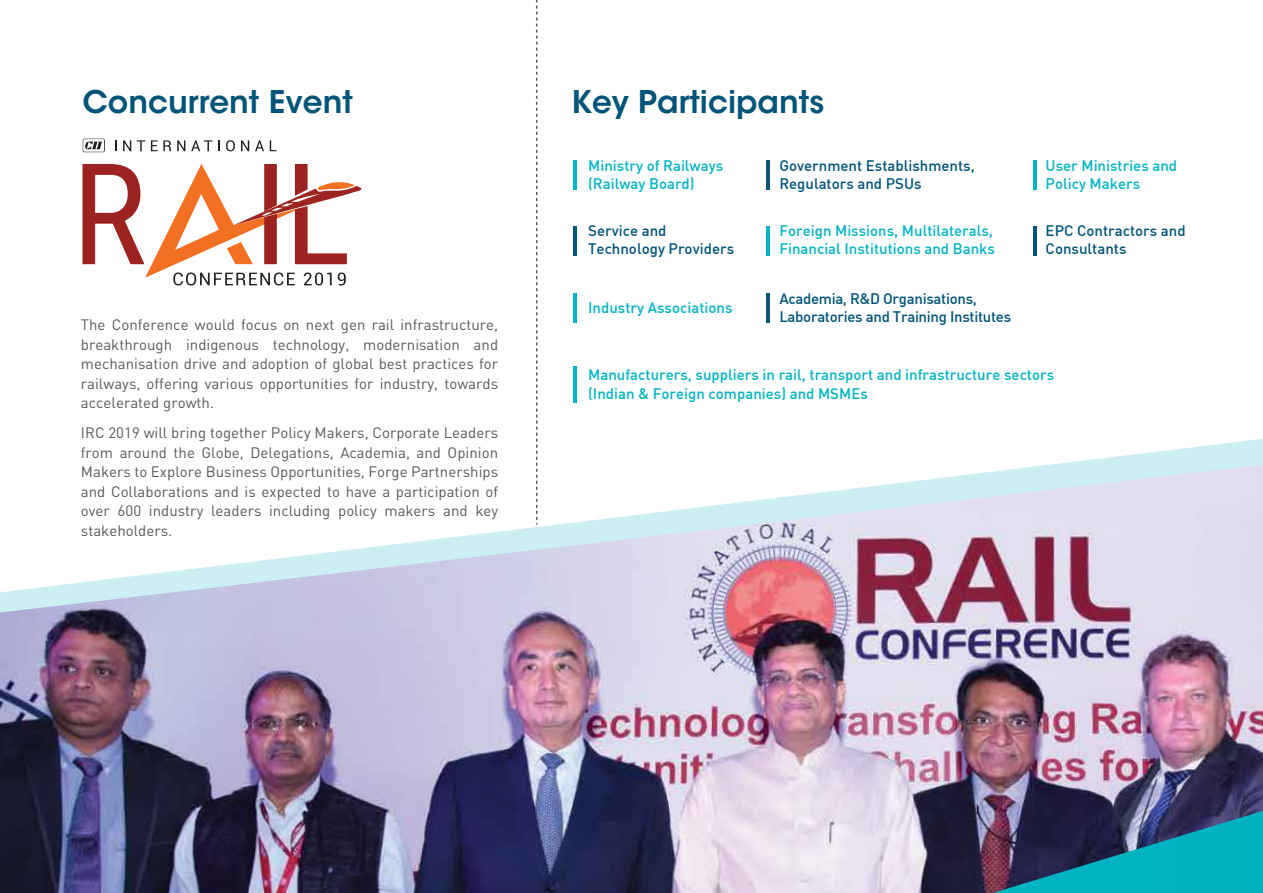
<style>
.page{position:relative;width:1263px;height:893px;background:#fff}
.page>*{position:absolute;margin:0;border:0;box-sizing:border-box;transform-origin:0 0}
.t1{font:600 31.05px "ITC Avant Garde Std";color:#005478}
.t2{font:15px/19.5px "DIN Pro";color:#58595b;text-align:justify}
.t3{font:500 15px/18px "DIN";color:#02b4c3}
.t4{font:500 15px/18px "DIN";color:#005478}
.t5{font:500 15px/18px "DIN";letter-spacing:-.02em;color:#005478}
</style>
<div class="page">
<svg style="left:536px;top:0;width:1px;height:435px"></svg>
<svg style="left:536px;top:435px;width:727px;height:30px"></svg>
<img style="left:0;top:465px;width:1263px;height:428px">
<svg style="left:83px;top:139px;width:22px;height:13px"></svg>
<svg style="left:123px;top:140px;width:8px;height:11px"></svg>
<svg style="left:137px;top:140px;width:8px;height:11px"></svg>
<svg style="left:151px;top:140px;width:20px;height:11px"></svg>
<svg style="left:177px;top:140px;width:8px;height:11px"></svg>
<svg style="left:191px;top:140px;width:29px;height:11px"></svg>
<svg style="left:226px;top:140px;width:9px;height:11px"></svg>
<svg style="left:241px;top:140px;width:8px;height:11px"></svg>
<svg style="left:255px;top:140px;width:9px;height:11px"></svg>
<svg style="left:270px;top:140px;width:6px;height:11px"></svg>
<svg style="left:82px;top:164px;width:280px;height:121px"></svg>
<hr style="left:574px;top:160px;width:3px;height:30px;background:#02b4c3">
<hr style="left:574px;top:366px;width:3px;height:37px;background:#02b4c3">
<hr style="left:1034px;top:160px;width:3px;height:30px;background:#02b4c3">
<hr style="left:574px;top:226px;width:3px;height:29px;background:#005478">
<hr style="left:1034px;top:226px;width:3px;height:29px;background:#005478">
<hr style="left:574px;top:293px;width:3px;height:29px;background:#02b4c3">
<hr style="left:766px;top:160px;width:3px;height:30px;background:#005478">
<hr style="left:766px;top:226px;width:3px;height:29px;background:#02b4c3">
<hr style="left:766px;top:293px;width:3px;height:29px;background:#005478">
<h1 class="t1" style="left:82px;top:82px;width:272px">Concurrent Event</h1>
<p class="t2" style="left:81px;top:315px;width:419px">The Conference would focus on next gen rail infrastructure, breakthrough indigenous technology, modernisation and mechanisation drive and adoption of global best practices for railways, offering various opportunities for industry, towards accelerated growth.</p>
<p class="t2" style="left:81px;top:423px;width:419px">IRC 2019 will bring together Policy Makers, Corporate Leaders from around the Globe, Delegations, Academia, and Opinion Makers to Explore Business Opportunities, Forge Partnerships and Collaborations and is expected to have a participation of over 600 industry leaders including policy makers and key stakeholders.</p>
<h1 class="t1" style="left:571px;top:82px;width:254px">Key Participants</h1>
<p class="t4" style="left:779px;top:156px;width:197px">Government Establishments,<br>Regulators and PSUs</p>
<p class="t3" style="left:779px;top:221px;width:217px">Foreign Missions, Multilaterals,<br>Financial Institutions and Banks</p>
<p class="t3" style="left:588px;top:156px;width:137px">Ministry of Railways (Railway Board)</p>
<p class="t3" style="left:1045px;top:156px;width:133px">User Ministries and<br>Policy Makers</p>
<p class="t4" style="left:588px;top:221px;width:147px">Service and<br>Technology Providers</p>
<p class="t4" style="left:1045px;top:221px;width:142px">EPC Contractors and<br>Consultants</p>
<p class="t3" style="left:588px;top:298px;width:146px">Industry Associations</p>
<p class="t5" style="left:779px;top:289px;width:233px">Academia, R&amp;D Organisations,<br>Laboratories and Training Institutes</p>
<p class="t3" style="left:588px;top:364px;width:467px;line-height:19.5px">Manufacturers, suppliers in rail, transport and infrastructure sectors (Indian &amp; Foreign companies) and MSMEs</p>
</div>
